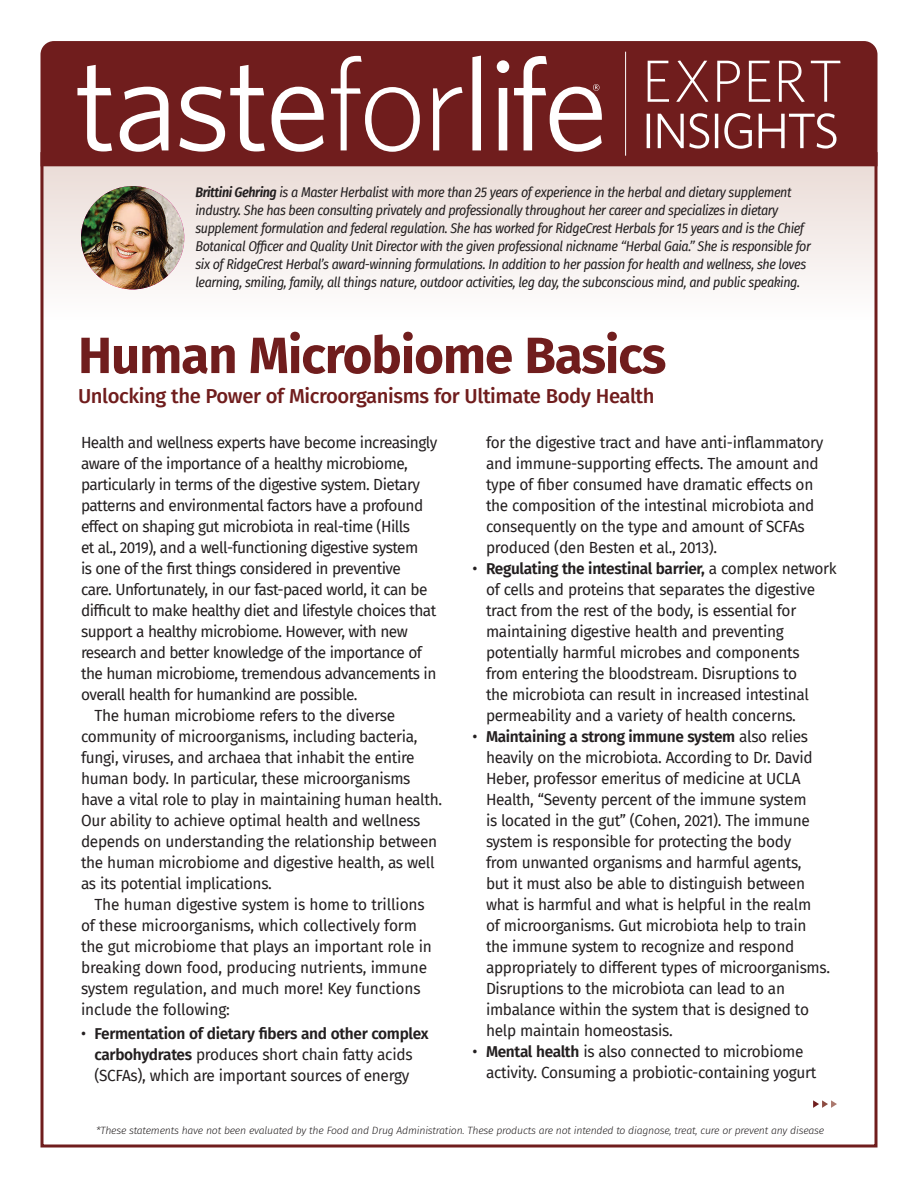
<style>
.page{position:relative;width:918px;height:1188px;background:#fff}
.page>*{position:absolute;margin:0;border:0;box-sizing:border-box;transform-origin:0 0}
.EA_Headline_Reverse{font:700 51px "Fira Sans";letter-spacing:-.02em;color:#701d1d}
.EA_Headline_Reverse-2{font:500 20.25px "Fira Sans";letter-spacing:-.02em;color:#701d1d}
.EA_Paragraph_1{font:15.75px/21px "Fira Sans";letter-spacing:-.02em;color:#231f20}
.EA_Bio{font:italic 13.8px/18px "Fira Sans Condensed";letter-spacing:-.03em;color:#231f20}
.t1{font:italic 300 10.5px "Fira Sans";letter-spacing:-.02em;color:#231f20}
.s1{font-weight:600}
</style>
<div class="page">
<div style="left:40px;top:166px;width:838px;height:154px;background:linear-gradient(to bottom,#eadbd6,#fdfcfc)"></div>
<div style="left:40px;top:41px;width:838px;height:125px;background:#701d1d"></div>
<img style="left:81px;top:186px;width:103px;height:103px;border-radius:52px">
<svg style="left:813px;top:1100px;width:24px;height:8px"></svg>
<hr style="left:625px;top:52px;width:1px;height:104px;background:#fff">
<svg style="left:647px;top:113px;width:190px;height:36px"></svg>
<svg style="left:648px;top:60px;width:193px;height:42px"></svg>
<svg style="left:77px;top:56px;width:525px;height:96px;fill:#701d1d"></svg>
<svg style="left:593px;top:84px;width:6px;height:7px"></svg>
<p class="EA_Bio" style="left:195px;top:183px;width:617px"><span class="s1">Brittini Gehring</span> is a Master Herbalist with more than 25 years of experience in the herbal and dietary supplement industry. She has been consulting privately and professionally throughout her career and specializes in dietary supplement formulation and federal regulation. She has worked for RidgeCrest Herbals for 15 years and is the Chief Botanical Officer and Quality Unit Director with the given professional nickname “Herbal Gaia.” She is responsible for six of RidgeCrest Herbal’s award-winning formulations. In addition to her passion for health and wellness, she loves learning, smiling, family, all things nature, outdoor activities, leg day, the subconscious mind, and public speaking.</p>
<p class="EA_Headline_Reverse" style="left:78px;top:312px;width:590px">Human Microbiome Basics</p>
<p class="EA_Headline_Reverse-2" style="left:78px;top:380px;width:578px">Unlocking the Power of Microorganisms for Ultimate Body Health</p>
<p class="EA_Paragraph_1" style="left:81px;top:432px;width:358px">Health and wellness experts have become increasingly aware of the importance of a healthy microbiome, particularly in terms of the digestive system. Dietary patterns and environmental factors have a profound effect on shaping gut microbiota in real-time (Hills<br>et al., 2019), and a well-functioning digestive system<br>is one of the first things considered in preventive<br>care. Unfortunately, in our fast-paced world, it can be difficult to make healthy diet and lifestyle choices that support a healthy microbiome. However, with new research and better knowledge of the importance of the human microbiome, tremendous advancements in overall health for humankind are possible.</p>
<p class="EA_Paragraph_1" style="left:81px;top:705px;width:363px;text-indent:14px">The human microbiome refers to the diverse community of microorganisms, including bacteria, fungi, viruses, and archaea that inhabit the entire human body. In particular, these microorganisms have a vital role to play in maintaining human health.<br>Our ability to achieve optimal health and wellness depends on understanding the relationship between the human microbiome and digestive health, as well as its potential implications.</p>
<p class="EA_Paragraph_1" style="left:81px;top:894px;width:352px;text-indent:14px">The human digestive system is home to trillions of these microorganisms, which collectively form the gut microbiome that plays an important role in breaking down food, producing nutrients, immune system regulation, and much more! Key functions include the following:</p>
<p class="EA_Paragraph_1" style="left:81px;top:1023px;width:349px;text-align:center">• <span class="s1">Fermentation of dietary fibers and other complex carbohydrates</span> produces short chain fatty acids (SCFAs), which are important sources of energy</p>
<p class="EA_Paragraph_1" style="left:486px;top:432px;width:339px">for the digestive tract and have anti-inflammatory and immune-supporting effects. The amount and type of fiber consumed have dramatic effects on the composition of the intestinal microbiota and consequently on the type and amount of SCFAs produced (den Besten et al., 2013).</p>
<p class="EA_Paragraph_1" style="left:486px;top:558px;width:352px;text-indent:-14px">• <span class="s1">Regulating the intestinal barrier,</span> a complex network of cells and proteins that separates the digestive tract from the rest of the body, is essential for maintaining digestive health and preventing potentially harmful microbes and components<br>from entering the bloodstream. Disruptions to<br>the microbiota can result in increased intestinal permeability and a variety of health concerns.</p>
<p class="EA_Paragraph_1" style="left:486px;top:726px;width:346px;text-indent:-14px">• <span class="s1">Maintaining a strong immune system</span> also relies heavily on the microbiota. According to Dr. David Heber, professor emeritus of medicine at UCLA Health, “Seventy percent of the immune system<br>is located in the gut” (Cohen, 2021). The immune system is responsible for protecting the body<br>from unwanted organisms and harmful agents,<br>but it must also be able to distinguish between what is harmful and what is helpful in the realm<br>of microorganisms. Gut microbiota help to train the immune system to recognize and respond appropriately to different types of microorganisms.<br>Disruptions to the microbiota can lead to an imbalance within the system that is designed to help maintain homeostasis.</p>
<p class="EA_Paragraph_1" style="left:486px;top:1041px;width:332px;text-indent:-14px">• <span class="s1">Mental health</span> is also connected to microbiome activity. Consuming a probiotic-containing yogurt</p>
<p class="t1" style="left:96px;top:1123px;width:730px">*These statements have not been evaluated by the Food and Drug Administration. These products are not intended to diagnose, treat, cure or prevent any disease</p>
</div>
